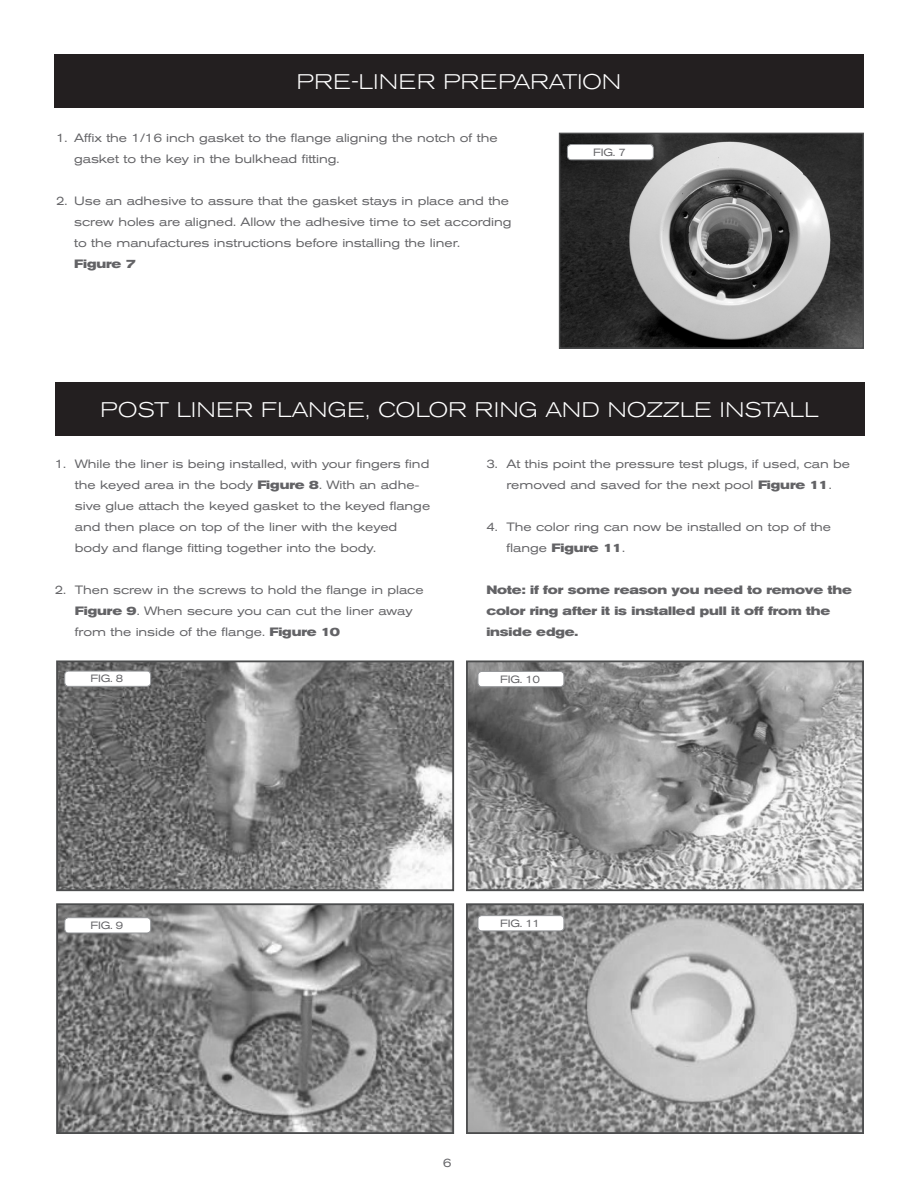
<style>
.page{position:relative;width:918px;height:1188px;background:#fff}
.page>*{position:absolute;margin:0;border:0;box-sizing:border-box;transform-origin:0 0}
.Header-TOC{font:300 expanded 21px "Akzidenz Grotesk BE";letter-spacing:.02em;color:#fff}
.BodyText{font:expanded 12px/21px "Akzidenz Grotesk BE";letter-spacing:-.005em;color:#636366}
.t1{font:700 expanded 12px/21px "Akzidenz Grotesk BE";letter-spacing:-.005em;color:#636366}
.t2{font:expanded 10.5px "Akzidenz Grotesk BE";letter-spacing:-.02em;color:#636366}
.s1{font-weight:700}
</style>
<div class="page">
<img style="left:59px;top:906px;width:392px;height:225px">
<div style="left:56px;top:903px;width:398px;height:231px;border:2px solid #4c4d4e"></div>
<img style="left:469px;top:663px;width:392px;height:225px">
<div style="left:466px;top:660px;width:398px;height:231px;border:2px solid #4c4d4e"></div>
<img style="left:469px;top:906px;width:392px;height:225px">
<div style="left:466px;top:903px;width:398px;height:231px;border:2px solid #4c4d4e"></div>
<img style="left:59px;top:663px;width:392px;height:225px">
<div style="left:56px;top:660px;width:398px;height:231px;border:2px solid #4c4d4e"></div>
<img style="left:561px;top:135px;width:301px;height:212px">
<div style="left:559px;top:133px;width:305px;height:216px;border:1px solid #4c4d4e"></div>
<div style="left:54px;top:54px;width:810px;height:54px;background:#231f20"></div>
<div style="left:65px;top:918px;width:86px;height:15px;background:#fff;border-radius:4px"></div>
<div style="left:65px;top:918px;width:86px;height:15px;border:1px solid #939598;border-radius:4px"></div>
<div style="left:478px;top:671px;width:86px;height:16px;background:#fff;border-radius:4px"></div>
<div style="left:478px;top:671px;width:86px;height:16px;border:1px solid #939598;border-radius:4px"></div>
<div style="left:478px;top:916px;width:86px;height:15px;background:#fff;border-radius:4px"></div>
<div style="left:478px;top:916px;width:86px;height:15px;border:1px solid #939598;border-radius:4px"></div>
<div style="left:55px;top:382px;width:810px;height:54px;background:#231f20"></div>
<div style="left:65px;top:671px;width:86px;height:15px;background:#fff;border-radius:4px"></div>
<div style="left:65px;top:671px;width:86px;height:15px;border:1px solid #939598;border-radius:4px"></div>
<div style="left:567px;top:145px;width:86px;height:15px;background:#fff;border-radius:4px"></div>
<div style="left:567px;top:144px;width:86px;height:16px;border:1px solid #939598;border-radius:4px"></div>
<p class="Header-TOC" style="left:297px;top:69px;width:326px">PRE-LINER PREPARATION</p>
<p class="BodyText" style="left:74px;top:127px;width:425px;text-indent:-18px">1. Affix the 1/16 inch gasket to the flange aligning the notch of the gasket to the key in the bulkhead fitting.</p>
<p class="BodyText" style="left:74px;top:190px;width:439px;text-indent:-18px">2. Use an adhesive to assure that the gasket stays in place and the screw holes are aligned. Allow the adhesive time to set according to the manufactures instructions before installing the liner.<br><span class="s1">Figure 7</span></p>
<p class="t2" style="left:593px;top:146px;width:34px">FIG. 7</p>
<p class="Header-TOC" style="left:101px;top:397px;width:720px">POST LINER FLANGE, COLOR RING AND NOZZLE INSTALL</p>
<p class="BodyText" style="left:75px;top:453px;width:357px;text-indent:-20px">1. While the liner is being installed, with your fingers find the keyed area in the body <span class="s1">Figure 8</span>. With an adhe&shy;sive glue attach the keyed gasket to the keyed flange and then place on top of the liner with the keyed body and flange fitting together into the body.</p>
<p class="BodyText" style="left:75px;top:579px;width:350px;text-indent:-20px">2. Then screw in the screws to hold the flange in place<br><span class="s1">Figure 9</span>. When secure you can cut the liner away from the inside of the flange. <span class="s1">Figure 10</span></p>
<p class="t2" style="left:90px;top:672px;width:34px">FIG. 8</p>
<p class="BodyText" style="left:486px;top:453px;width:365px;text-align:center">3. At this point the pressure test plugs, if used, can be removed and saved for the next pool <span class="s1">Figure 11</span>.</p>
<p class="BodyText" style="left:507px;top:516px;width:326px;text-indent:-20px">4. The color ring can now be installed on top of the flange <span class="s1">Figure 11</span>.</p>
<p class="t1" style="left:486px;top:579px;width:367px">Note: if for some reason you need to remove the color ring after it is installed pull it off from the inside edge.</p>
<p class="t2" style="left:500px;top:673px;width:41px">FIG. 10</p>
<p class="t2" style="left:90px;top:919px;width:34px">FIG. 9</p>
<p class="t2" style="left:500px;top:917px;width:41px">FIG. 11</p>
<p class="BodyText" style="left:443px;top:1152px;width:10px">6</p>
</div>
